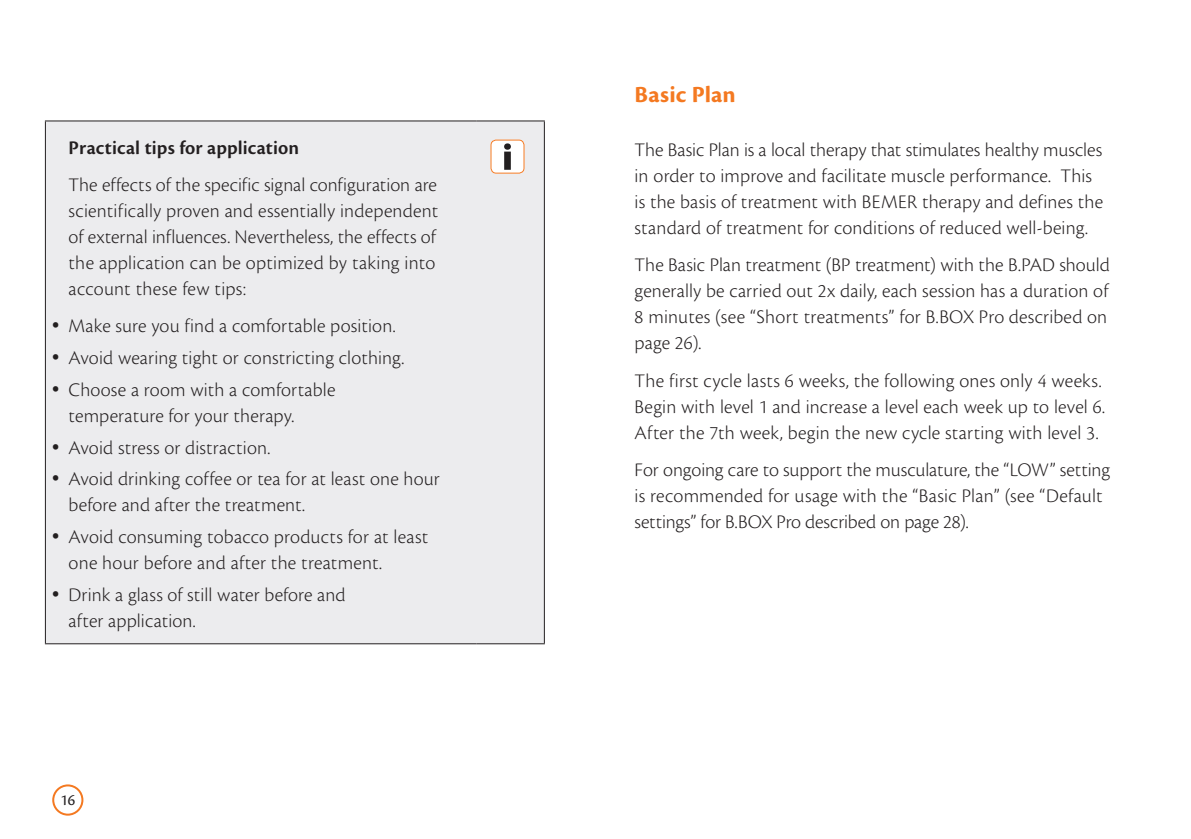
<style>
.page{position:relative;width:1191px;height:839px;background:#fff}
.page>*{position:absolute;margin:0;border:0;box-sizing:border-box;transform-origin:0 0}
.US-en_-_Headlines_oh{font:700 24px "Cronos Pro";letter-spacing:.005em;color:#f47921}
.US-en_-_Fliesstext{font:300 20px/26px "Cronos Pro";letter-spacing:.01em;color:#231f20}
.US-en_-_Fliesstext-2{font:600 20px "Cronos Pro";color:#231f20}
.t1{font:16px "Cronos Pro";color:#231f20}
.s1{font-size:30px}
</style>
<div class="page">
<div style="left:52px;top:784px;width:31px;height:31px;border:2px solid #f47921;border-radius:50%"></div>
<div style="left:46px;top:121px;width:498px;height:522px;background:#ececee"></div>
<hr style="left:45px;top:121px;width:1px;height:522px;background:#231f20">
<hr style="left:45px;top:120px;width:431px;height:1px;background:#231f20">
<hr style="left:45px;top:643px;width:431px;height:1px;background:#231f20">
<hr style="left:476px;top:120px;width:69px;height:1px;background:#231f20">
<hr style="left:544px;top:121px;width:1px;height:522px;background:#231f20">
<hr style="left:476px;top:643px;width:69px;height:1px;background:#231f20">
<svg style="left:490px;top:139px;width:34px;height:34px"></svg>
<div style="left:490px;top:139px;width:34px;height:34px;border:1px solid #f47921;border-radius:5px"></div>
<p class="US-en_-_Fliesstext-2" style="left:69px;top:136px;width:232px">Practical tips for application</p>
<p class="US-en_-_Fliesstext" style="left:69px;top:171px;width:371px">The effects of the specific signal configuration are scientifically proven and essentially independent of external influences. Nevertheless, the effects of the application can be optimized by taking into account these few tips:</p>
<p class="US-en_-_Fliesstext" style="left:52px;top:313px;width:346px"><span class="s1">•</span> Make sure you find a comfortable position.</p>
<p class="US-en_-_Fliesstext" style="left:52px;top:344px;width:354px"><span class="s1">•</span> Avoid wearing tight or constricting clothing.</p>
<p class="US-en_-_Fliesstext" style="left:69px;top:376px;width:268px;text-indent:-17px"><span class="s1">•</span> Choose a room with a comfortable temperature for your therapy.</p>
<p class="US-en_-_Fliesstext" style="left:52px;top:434px;width:220px"><span class="s1">•</span> Avoid stress or distraction.</p>
<p class="US-en_-_Fliesstext" style="left:69px;top:466px;width:373px;text-indent:-17px"><span class="s1">•</span> Avoid drinking coffee or tea for at least one hour before and after the treatment.</p>
<p class="US-en_-_Fliesstext" style="left:69px;top:523px;width:361px;text-indent:-17px"><span class="s1">•</span> Avoid consuming tobacco products for at least one hour before and after the treatment.</p>
<p class="US-en_-_Fliesstext" style="left:69px;top:581px;width:279px;text-indent:-17px"><span class="s1">•</span> Drink a glass of still water before and after application.</p>
<p class="t1" style="left:60px;top:790px;width:16px">16</p>
<p class="US-en_-_Headlines_oh" style="left:635px;top:81px;width:103px">Basic Plan</p>
<p class="US-en_-_Fliesstext" style="left:635px;top:136px;width:470px">The Basic Plan is a local therapy that stimulates healthy muscles in order to improve and facilitate muscle performance. This is the basis of treatment with BEMER therapy and defines the standard of treatment for conditions of reduced well-being.</p>
<p class="US-en_-_Fliesstext" style="left:635px;top:252px;width:477px">The Basic Plan treatment (BP treatment) with the B.PAD should generally be carried out 2x daily, each session has a duration of 8 minutes (see “Short treatments” for B.BOX Pro described on page 26).</p>
<p class="US-en_-_Fliesstext" style="left:635px;top:367px;width:472px">The first cycle lasts 6 weeks, the following ones only 4 weeks.<br>Begin with level 1 and increase a level each week up to level 6.<br>After the 7th week, begin the new cycle starting with level 3.</p>
<p class="US-en_-_Fliesstext" style="left:635px;top:456px;width:477px">For ongoing care to support the musculature, the “LOW” setting is recommended for usage with the “Basic Plan” (see “Default settings” for B.BOX Pro described on page 28).</p>
</div>
